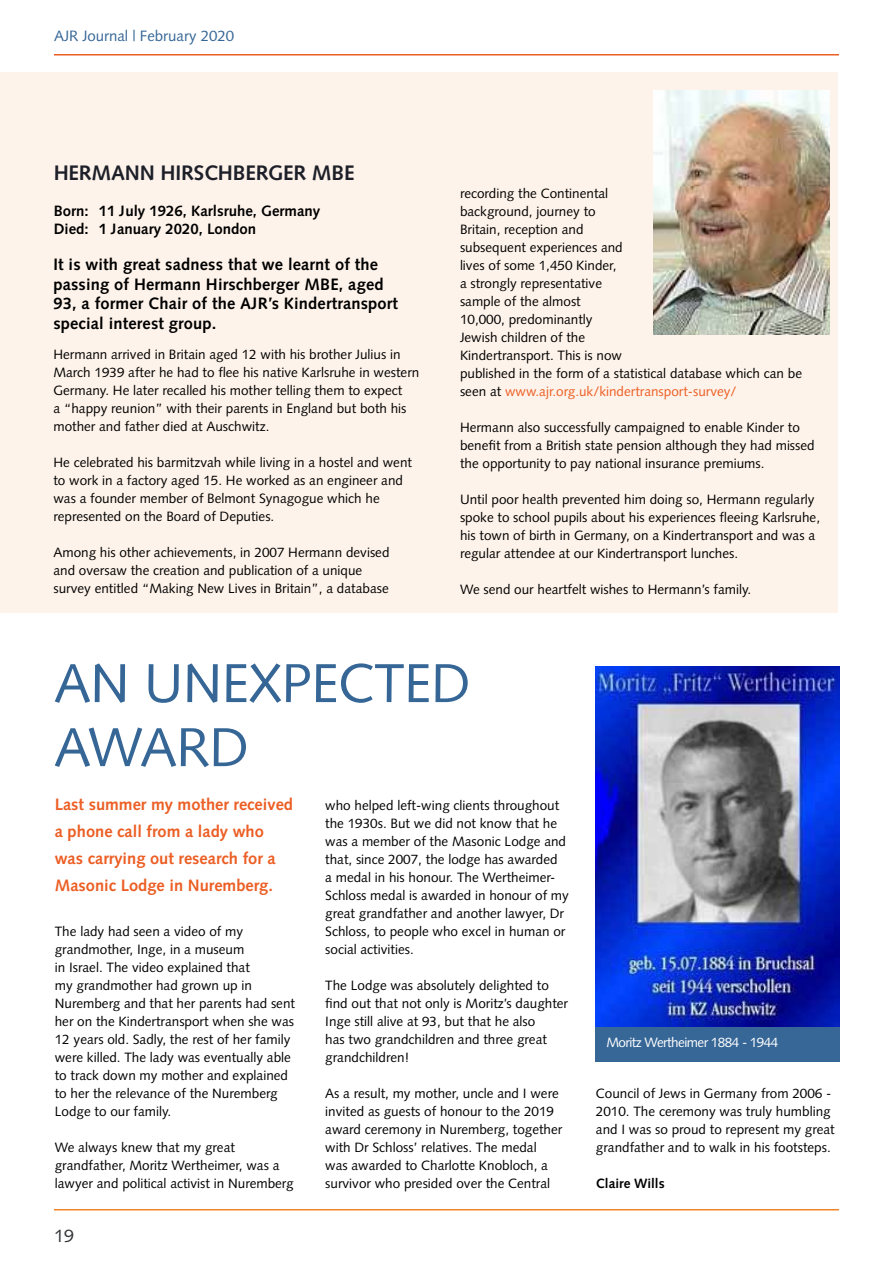
<style>
.page{position:relative;width:893px;height:1263px;background:#fff}
.page>*{position:absolute;margin:0;border:0;box-sizing:border-box;transform-origin:0 0}
.t1{font:54.75px/64.1px "Syntax LT Std";letter-spacing:-.01em;color:#356696}
.t2{font:700 21px "Syntax LT Std";letter-spacing:-.01em;color:#1d1f29}
.t3{font:18px "Syntax LT Std";color:#333538}
.t4{font:700 16.5px/19.5px "Syntax LT Std";letter-spacing:.01em;color:#000}
.t5{font:700 16.5px/27px "Syntax LT Std";color:#ec5e24}
.t6{font:700 15px/18px "Syntax LT Std";color:#000}
.t7{font:15px "Syntax LT Std";color:#356696}
.t8{font:13.5px/18px "Syntax LT Std";color:#000}
.t9{font:13.5px/18px "Syntax LT Std";color:#000001}
.t10{font:13.5px "Syntax LT Std";letter-spacing:-.04em;color:#fff}
.t11{font:700 13.5px "Syntax LT Std";color:#000001}
.s1{color:#ec5e24}
</style>
<div class="page">
<hr style="left:54px;top:1209px;width:785px;height:1px;background:#f58429">
<hr style="left:54px;top:54px;width:785px;height:2px;background:#ec5e24">
<div style="left:0;top:72px;width:837px;height:540px;background:#fef3ea"></div>
<img style="left:653px;top:90px;width:176px;height:244px">
<div style="left:595px;top:1026px;width:245px;height:36px;background:#356696"></div>
<img style="left:595px;top:666px;width:245px;height:360px">
<p class="t7" style="left:54px;top:27px;width:182px">AJR Journal | February 2020</p>
<h2 class="t2" style="left:54px;top:161px;width:302px">HERMANN HIRSCHBERGER MBE</h2>
<p class="t6" style="left:54px;top:202px;width:268px">Born: 11 July 1926, Karlsruhe, Germany<br>Died: 1 January 2020, London</p>
<p class="t4" style="left:53px;top:255px;width:346px">It is with great sadness that we learnt of the passing of Hermann Hirschberger MBE, aged 93, a former Chair of the AJR’s Kindertransport special interest group.</p>
<p class="t8" style="left:53px;top:346px;width:367px">Hermann arrived in Britain aged 12 with his brother Julius in March 1939 after he had to flee his native Karlsruhe in western Germany. He later recalled his mother telling them to expect<br>a “happy reunion” with their parents in England but both his mother and father died at Auschwitz.</p>
<p class="t8" style="left:53px;top:454px;width:360px">He celebrated his barmitzvah while living in a hostel and went to work in a factory aged 15. He worked as an engineer and was a founder member of Belmont Synagogue which he represented on the Board of Deputies.</p>
<p class="t8" style="left:53px;top:544px;width:338px">Among his other achievements, in 2007 Hermann devised and oversaw the creation and publication of a unique survey entitled “Making New Lives in Britain”, a database</p>
<p class="t8" style="left:460px;top:184px;width:344px">recording the Continental<br>background, journey to<br>Britain, reception and<br>subsequent experiences and<br>lives of some 1,450 Kinder,<br>a strongly representative<br>sample of the almost<br>10,000, predominantly<br>Jewish children of the<br>Kindertransport. This is now<br>published in the form of a statistical database which can be seen at <span class="s1">www.ajr.org.uk/kindertransport-survey/</span></p>
<p class="t8" style="left:460px;top:418px;width:356px">Hermann also successfully campaigned to enable Kinder to benefit from a British state pension although they had missed the opportunity to pay national insurance premiums.</p>
<p class="t8" style="left:460px;top:490px;width:362px">Until poor health prevented him doing so, Hermann regularly spoke to school pupils about his experiences fleeing Karlsruhe, his town of birth in Germany, on a Kindertransport and was a regular attendee at our Kindertransport lunches.</p>
<p class="t8" style="left:460px;top:580px;width:293px">We send our heartfelt wishes to Hermann’s family.</p>
<h1 class="t1" style="left:54px;top:651px;width:418px">AN UNEXPECTED<br>AWARD</h1>
<p class="t5" style="left:55px;top:791px;width:240px">Last summer my mother received a phone call from a lady who was carrying out research for a<br>Masonic Lodge in Nuremberg.</p>
<p class="t9" style="left:325px;top:796px;width:245px">who helped left-wing clients throughout the 1930s. But we did not know that he was a member of the Masonic Lodge and that, since 2007, the lodge has awarded<br>a medal in his honour. The Wertheimer-Schloss medal is awarded in honour of my great grandfather and another lawyer, Dr Schloss, to people who excel in human or social activities.</p>
<p class="t9" style="left:325px;top:976px;width:244px">The Lodge was absolutely delighted to find out that not only is Moritz’s daughter Inge still alive at 93, but that he also<br>has two grandchildren and three great grandchildren!</p>
<p class="t9" style="left:325px;top:1084px;width:239px">As a result, my mother, uncle and I were invited as guests of honour to the 2019 award ceremony in Nuremberg, together with Dr Schloss’ relatives. The medal was awarded to Charlotte Knobloch, a survivor who presided over the Central</p>
<p class="t9" style="left:596px;top:1084px;width:240px">Council of Jews in Germany from 2006 - 2010. The ceremony was truly humbling and I was so proud to represent my great grandfather and to walk in his footsteps.</p>
<p class="t9" style="left:55px;top:922px;width:242px">The lady had seen a video of my grandmother, Inge, in a museum<br>in Israel. The video explained that<br>my grandmother had grown up in Nuremberg and that her parents had sent her on the Kindertransport when she was 12 years old. Sadly, the rest of her family were killed. The lady was eventually able to track down my mother and explained to her the relevance of the Nuremberg Lodge to our family.</p>
<p class="t9" style="left:55px;top:1138px;width:240px">We always knew that my great grandfather, Moritz Wertheimer, was a lawyer and political activist in Nuremberg</p>
<p class="t10" style="left:606px;top:1034px;width:173px">Moritz Wertheimer 1884 - 1944</p>
<p class="t11" style="left:596px;top:1175px;width:70px">Claire Wills</p>
<h3 class="t3" style="left:54px;top:1225px;width:22px">19</h3>
</div>
